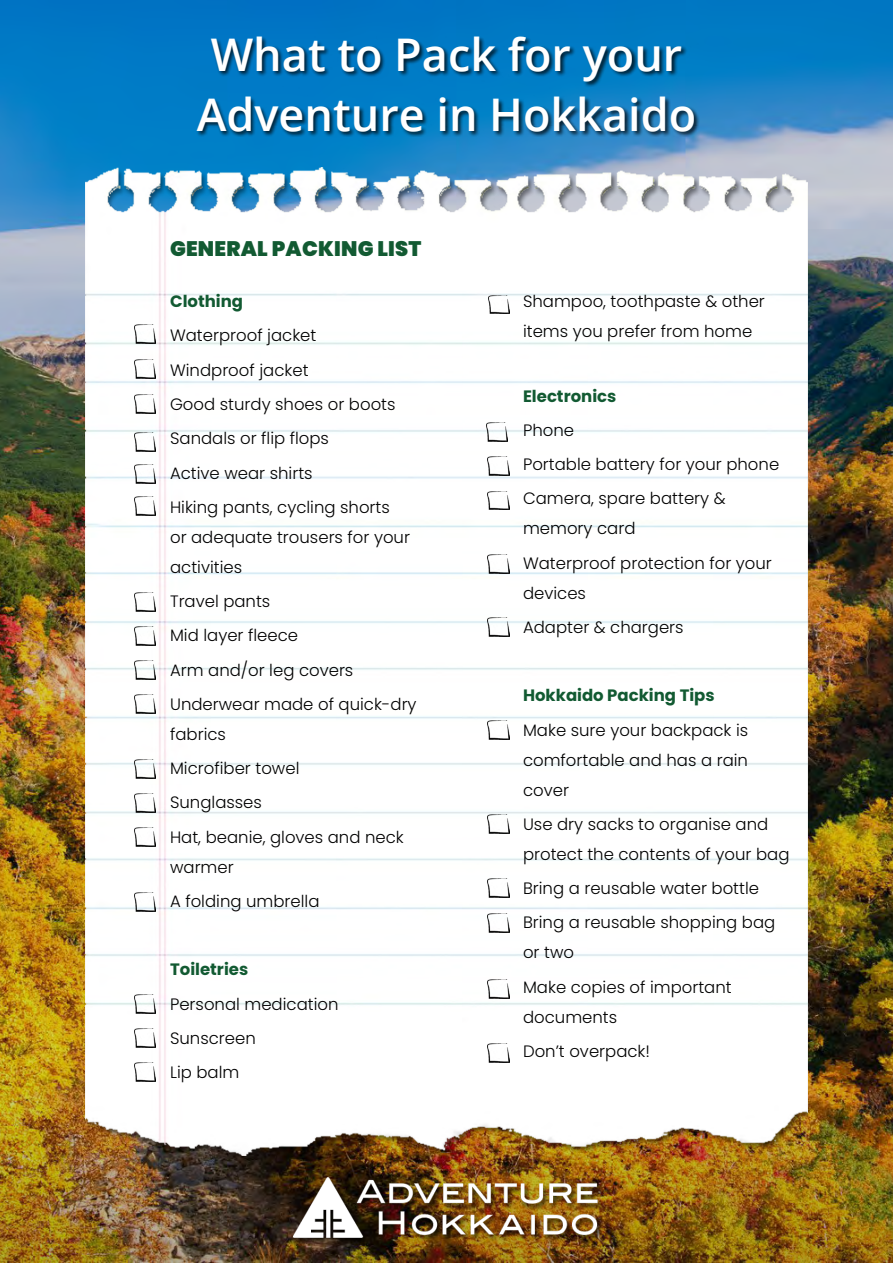
<style>
.page{position:relative;width:893px;height:1263px;background:#fff}
.page>*{position:absolute;margin:0;border:0;box-sizing:border-box;transform-origin:0 0}
.t1{font:600 45px/60px "Open Sans";color:#fff;text-align:center}
.t2{font:900 21px "Poppins";letter-spacing:.01em;color:#125a32}
.t3{font:300 16.5px/34.2px "Poppins";color:#000}
.t4{font:700 16.5px "Poppins";color:#125a32}
</style>
<div class="page">
<img style="left:0;top:0;width:893px;height:1064px">
<img style="left:0;top:1064px;width:893px;height:199px">
<div style="left:291px;top:1176px;width:313px;height:69px;background:#000;opacity:.75"></div>
<img style="left:293px;top:1178px;width:304px;height:59px">
<div style="left:196px;top:36px;width:503px;height:101px;background:#000;opacity:.75"></div>
<img style="left:85px;top:168px;width:723px;height:987px">
<img style="left:134px;top:325px;width:22px;height:19px">
<img style="left:134px;top:465px;width:22px;height:19px">
<img style="left:134px;top:497px;width:22px;height:19px">
<img style="left:134px;top:395px;width:22px;height:19px">
<img style="left:134px;top:433px;width:22px;height:19px">
<img style="left:134px;top:360px;width:22px;height:19px">
<img style="left:134px;top:593px;width:22px;height:19px">
<img style="left:134px;top:661px;width:22px;height:19px">
<img style="left:134px;top:627px;width:22px;height:19px">
<img style="left:134px;top:695px;width:22px;height:19px">
<img style="left:134px;top:759px;width:22px;height:19px">
<img style="left:134px;top:827px;width:22px;height:19px">
<img style="left:134px;top:793px;width:22px;height:19px">
<img style="left:134px;top:892px;width:22px;height:19px">
<img style="left:134px;top:994px;width:22px;height:19px">
<img style="left:134px;top:1028px;width:22px;height:19px">
<img style="left:134px;top:1062px;width:22px;height:19px">
<img style="left:488px;top:295px;width:21px;height:19px">
<img style="left:486px;top:422px;width:21px;height:19px">
<img style="left:488px;top:491px;width:21px;height:19px">
<img style="left:488px;top:457px;width:21px;height:19px">
<img style="left:488px;top:617px;width:21px;height:19px">
<img style="left:488px;top:554px;width:21px;height:19px">
<img style="left:488px;top:720px;width:21px;height:19px">
<img style="left:488px;top:815px;width:21px;height:18px">
<img style="left:488px;top:879px;width:21px;height:19px">
<img style="left:488px;top:914px;width:21px;height:18px">
<img style="left:488px;top:980px;width:21px;height:18px">
<img style="left:488px;top:1043px;width:21px;height:19px">
<h1 class="t1" style="left:197px;top:24px;width:501px">What to Pack for your<br>Adventure in Hokkaido</h1>
<p class="t2" style="left:170px;top:237px;width:253px">GENERAL PACKING LIST</p>
<p class="t4" style="left:170px;top:292px;width:74px">Clothing</p>
<p class="t3" style="left:170px;top:319px;width:227px">Waterproof jacket<br>Windproof jacket<br>Good sturdy shoes or boots<br>Sandals or flip flops<br>Active wear shirts<br>Hiking pants, cycling shorts</p>
<p class="t3" style="left:170px;top:522px;width:241px;line-height:30px">or adequate trousers for your activities</p>
<p class="t3" style="left:170px;top:584px;width:248px">Travel pants<br>Mid layer fleece<br>Arm and/or leg covers<br>Underwear made of quick-dry</p>
<p class="t3" style="left:170px;top:717px;width:235px">fabrics<br>Microfiber towel<br>Sunglasses<br>Hat, beanie, gloves and neck</p>
<p class="t3" style="left:170px;top:850px;width:151px">warmer<br>A folding umbrella</p>
<p class="t4" style="left:170px;top:960px;width:80px">Toiletries</p>
<p class="t3" style="left:170px;top:987px;width:170px">Personal medication<br>Sunscreen<br>Lip balm</p>
<p class="t3" style="left:523px;top:287px;width:243px;line-height:30px">Shampoo, toothpaste &amp; other items you prefer from home</p>
<p class="t4" style="left:523px;top:386px;width:95px">Electronics</p>
<p class="t3" style="left:523px;top:413px;width:258px">Phone<br>Portable battery for your phone<br>Camera, spare battery &amp;</p>
<p class="t3" style="left:523px;top:511px;width:250px">memory card<br>Waterproof protection for your</p>
<p class="t3" style="left:523px;top:576px;width:162px">devices<br>Adapter &amp; chargers</p>
<p class="t4" style="left:523px;top:686px;width:193px">Hokkaido Packing Tips</p>
<p class="t3" style="left:523px;top:715px;width:227px;line-height:30px;text-align:justify">Make sure your backpack is comfortable and has a rain cover</p>
<p class="t3" style="left:523px;top:809px;width:268px;line-height:30px">Use dry sacks to organise and protect the contents of your bag</p>
<p class="t3" style="left:523px;top:871px;width:254px">Bring a reusable water bottle<br>Bring a reusable shopping bag</p>
<p class="t3" style="left:523px;top:935px;width:210px">or two<br>Make copies of important</p>
<p class="t3" style="left:523px;top:1000px;width:129px">documents<br>Don’t overpack!</p>
</div>
